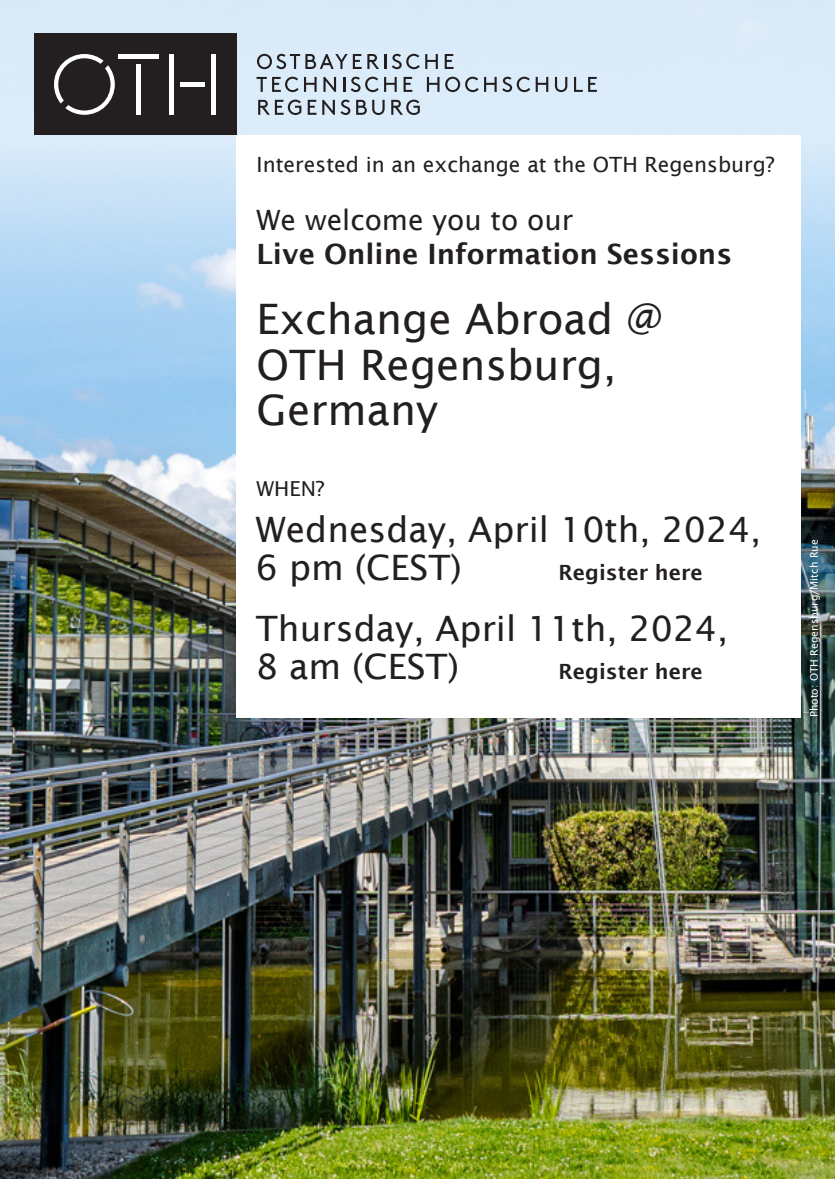
<style>
.page{position:relative;width:835px;height:1180px;background:#fff}
.page>*{position:absolute;margin:0;border:0;box-sizing:border-box;transform-origin:0 0}
.Fließtext_130pt{font:42px/45.5px "Lucida Sans";color:#231f20}
.Fließtext_130pt-2{font:35px/37.9px "Lucida Sans";color:#231f20}
.Fließtext_61_5pt{font:600 28px "Lucida Sans";color:#231f20}
.Fließtext_61_5pt-2{font:28px "Lucida Sans";color:#231f20}
.Fließtext_61_5pt-3{font:21px "Lucida Sans";color:#231f20}
.Fließtext_130pt-3{font:600 21px "Lucida Sans";color:#231f20}
.Fließtext_61_5pt-4{font:20.65px "Lucida Sans";color:#231f20}
.Fließtext_61_5pt-5{font:10.5px "Lucida Sans";color:#fff}
</style>
<div class="page">
<img style="left:0;top:391px;width:834px;height:787px">
<svg style="left:0;top:0;width:834px;height:391px;background:#c9e2f6"></svg>
<div style="left:236px;top:135px;width:565px;height:582px;background:#fff"></div>
<div style="left:34px;top:34px;width:202px;height:101px;background:#231f20"></div>
<hr style="left:118px;top:54px;width:40px;height:4px;background:#fff">
<div style="left:136px;top:65px;width:5px;height:50px;background:#fff"></div>
<div style="left:180px;top:82px;width:25px;height:5px;background:#fff"></div>
<div style="left:169px;top:54px;width:5px;height:61px;background:#fff"></div>
<hr style="left:212px;top:54px;width:4px;height:61px;background:#fff">
<svg style="left:54px;top:54px;width:61px;height:61px"></svg>
<svg style="left:257px;top:54px;width:90px;height:15px"></svg>
<svg style="left:353px;top:54px;width:8px;height:15px"></svg>
<svg style="left:367px;top:54px;width:19px;height:15px"></svg>
<svg style="left:392px;top:54px;width:46px;height:15px"></svg>
<svg style="left:444px;top:54px;width:9px;height:15px"></svg>
<svg style="left:256px;top:77px;width:42px;height:15px"></svg>
<svg style="left:304px;top:77px;width:12px;height:15px"></svg>
<svg style="left:323px;top:77px;width:13px;height:15px"></svg>
<svg style="left:343px;top:77px;width:35px;height:15px"></svg>
<svg style="left:384px;top:77px;width:12px;height:15px"></svg>
<svg style="left:403px;top:77px;width:9px;height:15px"></svg>
<svg style="left:427px;top:77px;width:12px;height:15px"></svg>
<svg style="left:445px;top:77px;width:33px;height:15px"></svg>
<svg style="left:484px;top:77px;width:12px;height:15px"></svg>
<svg style="left:502px;top:77px;width:46px;height:15px"></svg>
<svg style="left:555px;top:77px;width:12px;height:15px"></svg>
<svg style="left:574px;top:77px;width:8px;height:15px"></svg>
<svg style="left:588px;top:77px;width:8px;height:15px"></svg>
<svg style="left:258px;top:100px;width:43px;height:15px"></svg>
<svg style="left:308px;top:100px;width:8px;height:15px"></svg>
<svg style="left:322px;top:100px;width:28px;height:15px"></svg>
<svg style="left:356px;top:100px;width:28px;height:15px"></svg>
<svg style="left:391px;top:100px;width:29px;height:15px"></svg>
<p class="Fließtext_61_5pt-3" style="left:256px;top:152px;width:519px">Interested in an exchange at the OTH Regensburg?</p>
<p class="Fließtext_61_5pt-2" style="left:256px;top:204px;width:318px">We welcome you to our</p>
<p class="Fließtext_61_5pt" style="left:256px;top:238px;width:477px">Live Online Information Sessions</p>
<p class="Fließtext_130pt" style="left:256px;top:297px;width:407px">Exchange Abroad @<br>OTH Regensburg,<br>Germany</p>
<p class="Fließtext_61_5pt-4" style="left:256px;top:477px;width:70px">WHEN?</p>
<p class="Fließtext_130pt-2" style="left:256px;top:510px;width:507px">Wednesday, April 10th, 2024,<br>6 pm (CEST)</p>
<p class="Fließtext_130pt-3" style="left:558px;top:560px;width:146px">Register here</p>
<p class="Fließtext_130pt-2" style="left:256px;top:609px;width:473px">Thursday, April 11th, 2024,<br>8 am (CEST)</p>
<p class="Fließtext_130pt-3" style="left:558px;top:659px;width:146px">Register here</p>
<p class="Fließtext_61_5pt-5" style="left:807px;top:717px;width:179px;rotate:-90deg">Photo: OTH Regensburg/Mitch Rue</p>
</div>
